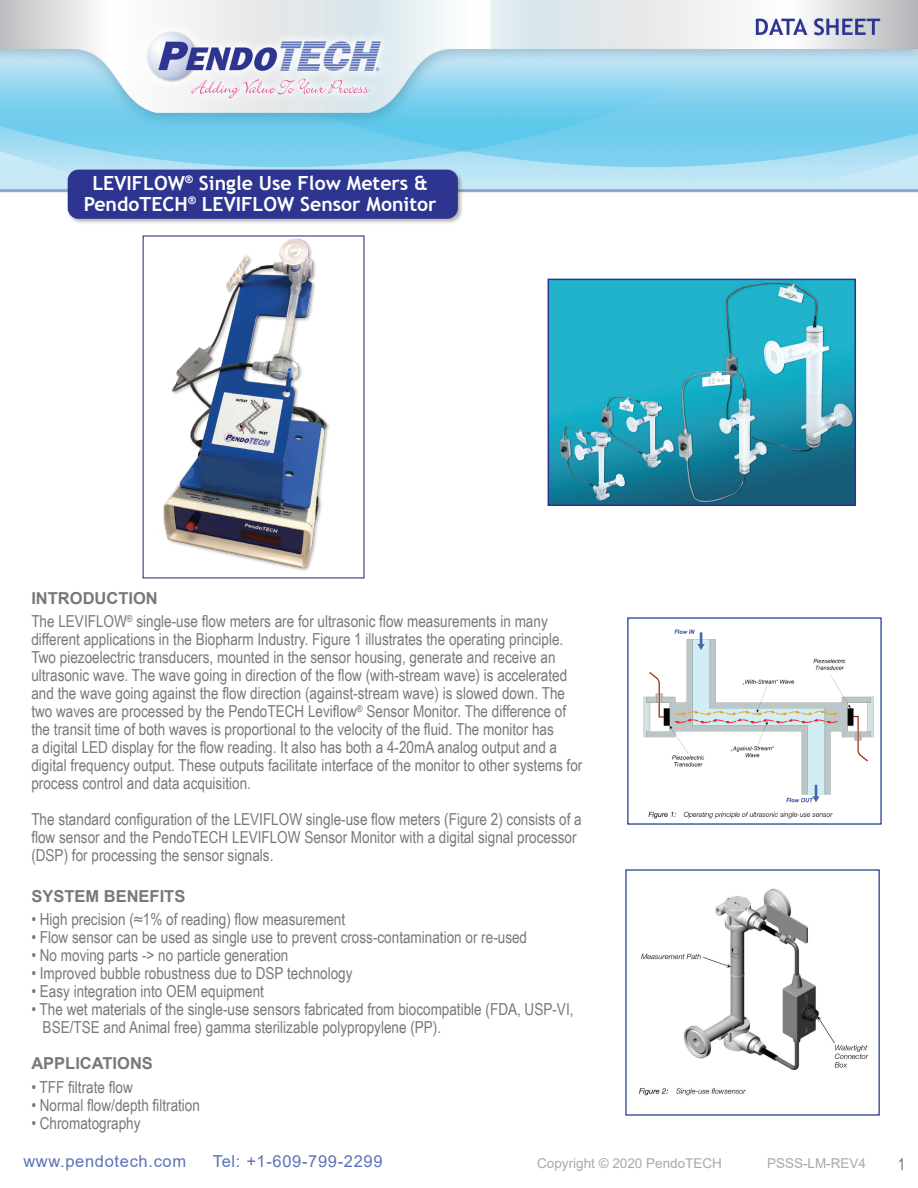
<style>
.page{position:relative;width:918px;height:1188px;background:#fff}
.page>*{position:absolute;margin:0;border:0;box-sizing:border-box;transform-origin:0 0}
.t1{font:700 19.5px/21px "Trebuchet MS";color:#fff;text-align:center}
.t2{font:16.5px/18px "Arial Narrow";color:#76787b}
.t3{font:700 16.5px "Arial";color:#76787b}
.t4{font:16.5px "Arial";letter-spacing:.04em;color:#5b72b7}
.t5{font:13.5px "Arial";color:#a8a9ad}
</style>
<div class="page">
<img style="left:0;top:0;width:918px;height:277px">
<img style="left:643px;top:629px;width:231px;height:190px">
<img style="left:639px;top:888px;width:230px;height:208px">
<img style="left:551px;top:282px;width:302px;height:221px">
<div style="left:548px;top:279px;width:308px;height:227px;border:2px solid #2e3092"></div>
<img style="left:145px;top:237px;width:218px;height:334px">
<p class="t1" style="left:84px;top:172px;width:354px">LEVIFLOW<sup>®</sup> Single Use Flow Meters &amp;<br>PendoTECH<sup>®</sup> LEVIFLOW Sensor Monitor</p>
<p class="t3" style="left:31px;top:586px;width:128px">INTRODUCTION</p>
<p class="t2" style="left:31px;top:612px;width:553px">The LEVIFLOW<sup>®</sup> single-use flow meters are for ultrasonic flow measurements in many different applications in the Biopharm Industry. Figure 1 illustrates the operating principle.<br>Two piezoelectric transducers, mounted in the sensor housing, generate and receive an ultrasonic wave. The wave going in direction of the flow (with-stream wave) is accelerated and the wave going against the flow direction (against-stream wave) is slowed down. The two waves are processed by the PendoTECH Leviflow<sup>®</sup> Sensor Monitor. The difference of the transit time of both waves is proportional to the velocity of the fluid. The monitor has<br>a digital LED display for the flow reading. It also has both a 4-20mA analog output and a digital frequency output. These outputs facilitate interface of the monitor to other systems for process control and data acquisition.</p>
<p class="t2" style="left:31px;top:810px;width:552px">The standard configuration of the LEVIFLOW single-use flow meters (Figure 2) consists of a flow sensor and the PendoTECH LEVIFLOW Sensor Monitor with a digital signal processor (DSP) for processing the sensor signals.</p>
<p class="t3" style="left:31px;top:885px;width:156px">SYSTEM BENEFITS</p>
<p class="t2" style="left:31px;top:910px;width:315px">• High precision (≈1% of reading) flow measurement</p>
<p class="t2" style="left:31px;top:928px;width:497px">• Flow sensor can be used as single use to prevent cross-contamination or re-used</p>
<p class="t2" style="left:31px;top:946px;width:259px">• No moving parts -&gt; no particle generation</p>
<p class="t2" style="left:31px;top:964px;width:323px">• Improved bubble robustness due to DSP technology</p>
<p class="t2" style="left:31px;top:982px;width:234px">• Easy integration into OEM equipment</p>
<p class="t2" style="left:43px;top:1000px;width:532px;text-indent:-11px">• The wet materials of the single-use sensors fabricated from biocompatible (FDA, USP-VI,<br>BSE/TSE and Animal free) gamma sterilizable polypropylene (PP).</p>
<p class="t3" style="left:31px;top:1052px;width:123px">APPLICATIONS</p>
<p class="t2" style="left:31px;top:1077px;width:103px">• TFF filtrate flow</p>
<p class="t2" style="left:31px;top:1095px;width:170px">• Normal flow/depth filtration</p>
<p class="t2" style="left:31px;top:1113px;width:111px">• Chromatography</p>
<p class="t4" style="left:23px;top:1150px;width:164px">www.pendotech.com</p>
<p class="t4" style="left:213px;top:1150px;width:171px">Tel: +1-609-799-2299</p>
<p class="t5" style="left:537px;top:1154px;width:186px">Copyright © 2020 PendoTECH</p>
<p class="t5" style="left:767px;top:1154px;width:101px">PSSS-LM-REV4</p>
<p class="t2" style="left:898px;top:1155px;width:9px">1</p>
</div>
